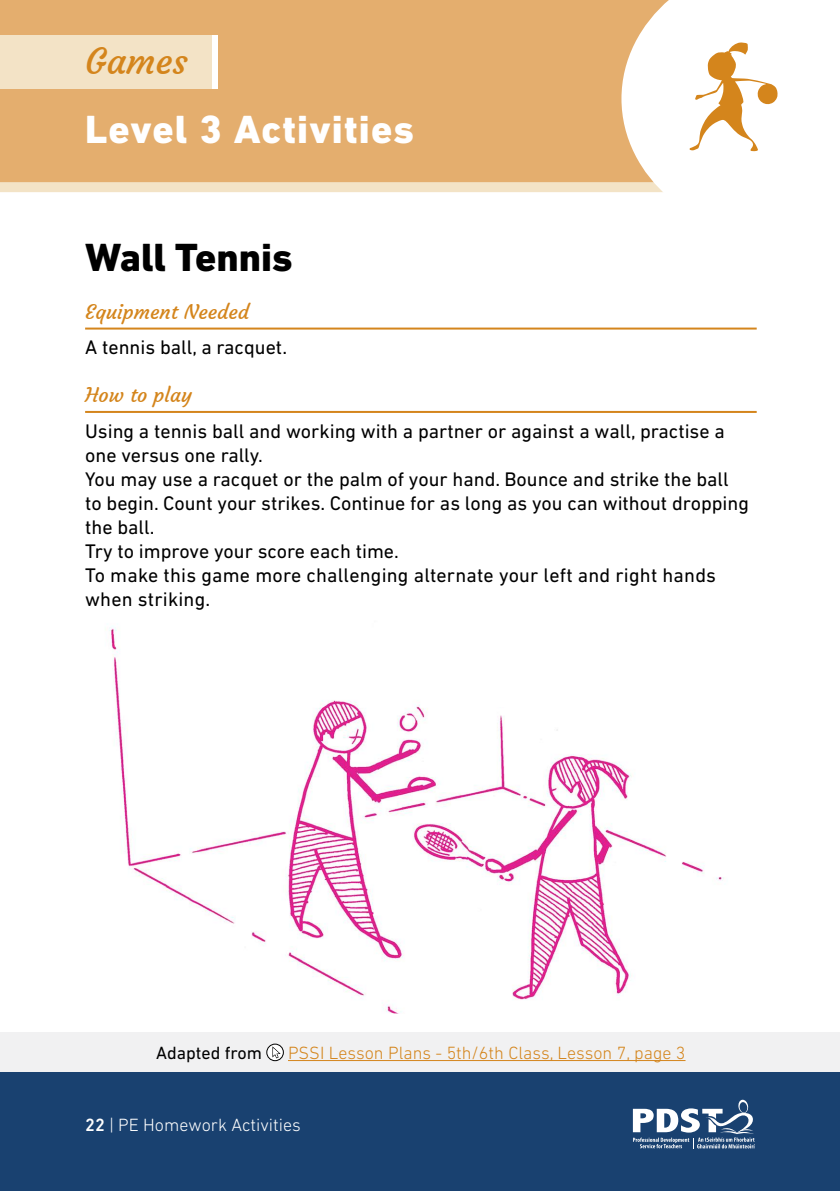
<style>
.page{position:relative;width:840px;height:1191px;background:#fff}
.page>*{position:absolute;margin:0;border:0;box-sizing:border-box;transform-origin:0 0}
.t1{font:800 40px "DIN Next LT Pro";letter-spacing:.03em;color:#fff}
.t2{font:800 40px "DIN Next LT Pro";color:#000}
.t3{font:36px "Courgette";color:#d4851c}
.t4{font:20px/24px "DIN Next LT Pro";color:#000}
.t5{font:20px "Courgette";color:#d4851c}
.t6{font:300 18px "DIN Next LT Pro";color:#d4851c}
.t7{font:300 18px "DIN Next LT Pro";color:#fff}
.t8{font:18px "DIN Next LT Pro";color:#000}
.s1{font-weight:500}
</style>
<div class="page">
<div style="left:0;top:1071px;width:839px;height:120px;background:#194170"></div>
<svg style="left:632px;top:1099px;width:123px;height:49px"></svg>
<img style="left:109px;top:627px;width:615px;height:386px">
<div style="left:0;top:1032px;width:839px;height:39px;background:#f1f1f2"></div>
<hr style="left:85px;top:327px;width:671px;height:2px;background:#d4851c">
<hr style="left:85px;top:411px;width:671px;height:2px;background:#d4851c">
<hr style="left:288px;top:1060px;width:397px;height:1px;background:#d4851c">
<svg style="left:267px;top:1044px;width:16px;height:16px"></svg>
<div style="left:266px;top:1043px;width:17px;height:18px;border:1px solid #000;border-radius:50%"></div>
<svg style="left:272px;top:1046px;width:8px;height:12px"></svg>
<div style="left:0;top:0;width:839px;height:187px;background:#e4ae6e"></div>
<div style="left:0;top:182px;width:839px;height:10px;background:#f3e3c6"></div>
<div style="left:0;top:35px;width:214px;height:54px;background:#f3e3c6"></div>
<div style="left:212px;top:35px;width:5px;height:54px;background:#fff"></div>
<svg style="left:621px;top:0;width:218px;height:192px;background:#fcf8f3"></svg>
<svg style="left:689px;top:42px;width:88px;height:109px;background:#f3dec2"></svg>
<hr style="left:839px;top:0;width:1px;height:186px;background:#e4ae6e">
<hr style="left:839px;top:35px;width:1px;height:54px;background:#f3e3c6">
<h2 class="t3" style="left:85px;top:39px;width:104px">Games</h2>
<h1 class="t1" style="left:85px;top:105px;width:330px">Level 3 Activities</h1>
<h1 class="t2" style="left:85px;top:234px;width:209px">Wall Tennis</h1>
<p class="t5" style="left:85px;top:299px;width:165px">Equipment Needed</p>
<p class="t4" style="left:85px;top:335px;width:203px">A tennis ball, a racquet.</p>
<p class="t5" style="left:85px;top:383px;width:108px">How to play</p>
<p class="t4" style="left:85px;top:419px;width:665px">Using a tennis ball and working with a partner or against a wall, practise a one versus one rally.<br>You may use a racquet or the palm of your hand. Bounce and strike the ball to begin. Count your strikes. Continue for as long as you can without dropping the ball.<br>Try to improve your score each time.<br>To make this game more challenging alternate your left and right hands when striking.</p>
<p class="t8" style="left:156px;top:1042px;width:107px">Adapted from</p>
<p class="t6" style="left:288px;top:1042px;width:399px">PSSI Lesson Plans - 5th/6th Class, Lesson 7, page 3</p>
<p class="t7" style="left:85px;top:1114px;width:217px"><span class="s1">22</span> | PE Homework Activities</p>
</div>
